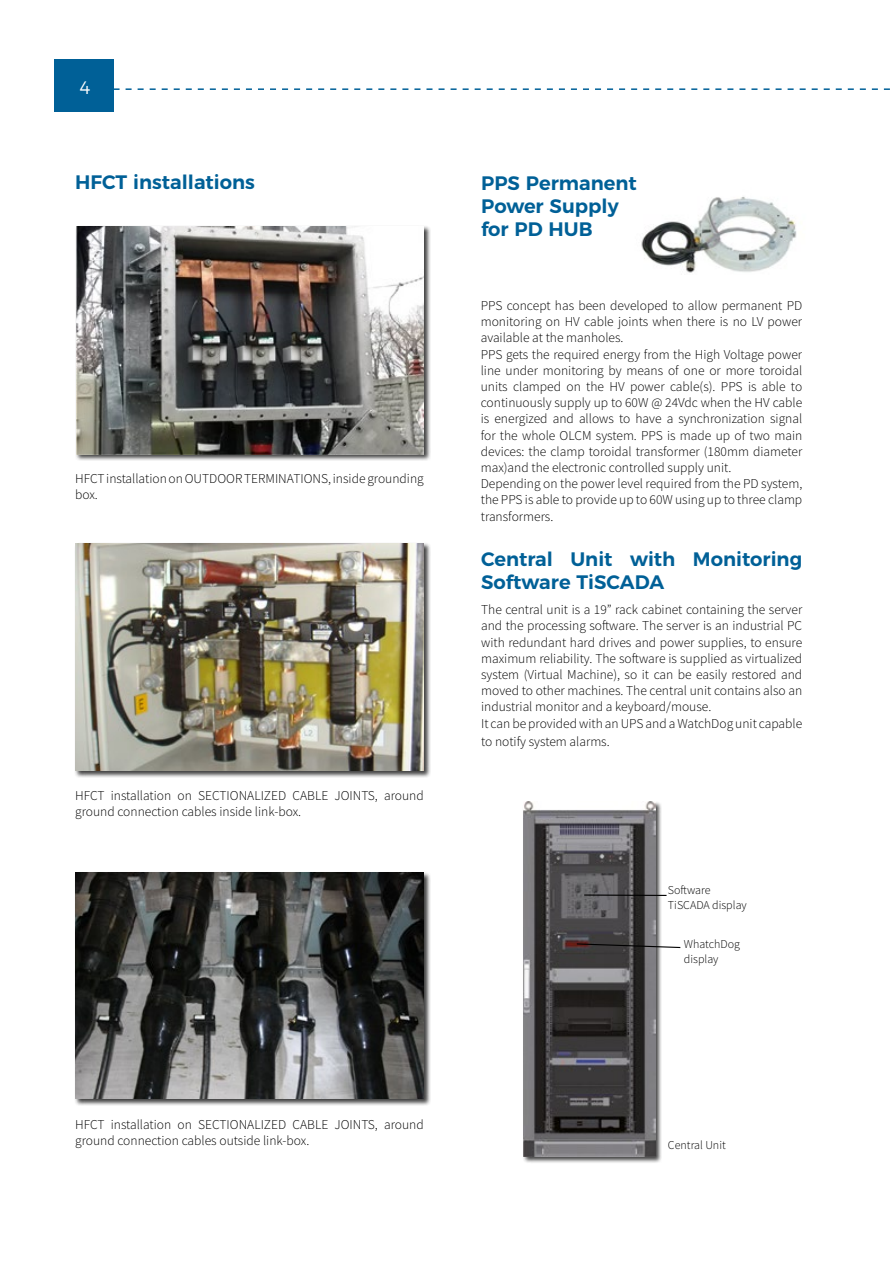
<style>
.page{position:relative;width:893px;height:1263px;background:#fff}
.page>*{position:absolute;margin:0;border:0;box-sizing:border-box;transform-origin:0 0}
.t1{font:600 19.5px/23.4px "Montserrat";color:#006097}
.t2{font:300 18px "Montserrat";color:#fff}
.t3{font:300 13.5px/16.2px "Source Sans Pro";color:#000}
.t4{font:300 12px/14.4px "Source Sans Pro";color:#000}
</style>
<div class="page">
<div style="left:54px;top:59px;width:60px;height:52px;background:#006097"></div>
<svg style="left:114px;top:88px;width:776px;height:2px"></svg>
<img style="left:641px;top:196px;width:156px;height:77px">
<div style="left:522px;top:801px;width:140px;height:363px;background:#000;opacity:.75"></div>
<img style="left:523px;top:802px;width:132px;height:354px">
<hr style="left:584px;top:894px;width:82px;height:2px;background:#000">
<svg style="left:576px;top:943px;width:105px;height:6px"></svg>
<div style="left:75px;top:226px;width:356px;height:235px;background:#000;opacity:.75"></div>
<img style="left:76px;top:226px;width:348px;height:228px">
<div style="left:74px;top:543px;width:357px;height:235px;background:#000;opacity:.75"></div>
<img style="left:75px;top:543px;width:349px;height:228px">
<div style="left:74px;top:872px;width:357px;height:234px;background:#000;opacity:.75"></div>
<img style="left:75px;top:873px;width:349px;height:226px">
<h2 class="t2" style="left:80px;top:73px;width:13px">4</h2>
<h1 class="t1" style="left:75px;top:169px;width:181px">HFCT installations</h1>
<p class="t3" style="left:75px;top:470px;width:350px">HFCT installation on OUTDOOR TERMINATIONS, inside grounding box.</p>
<p class="t3" style="left:75px;top:787px;width:350px">HFCT installation on SECTIONALIZED CABLE JOINTS, around ground connection cables inside link-box.</p>
<h1 class="t1" style="left:481px;top:169px;width:157px">PPS Permanent<br>Power Supply for PD HUB</h1>
<p class="t3" style="left:481px;top:297px;width:323px">PPS concept has been developed to allow permanent PD monitoring on HV cable joints when there is no LV power available at the manholes.<br>PPS gets the required energy from the High Voltage power line under monitoring by means of one or more toroidal units clamped on the HV power cable(s). PPS is able to continuously supply up to 60W @ 24Vdc when the HV cable is energized and allows to have a synchronization signal for the whole OLCM system. PPS is made up of two main devices: the clamp toroidal transformer (180mm diameter max)and the electronic controlled supply unit.<br>Depending on the power level required from the PD system, the PPS is able to provide up to 60W using up to three clamp transformers.</p>
<h1 class="t1" style="left:481px;top:545px;width:323px">Central Unit with Monitoring<br>Software TiSCADA</h1>
<p class="t3" style="left:481px;top:602px;width:323px">The central unit is a 19” rack cabinet containing the server and the processing software. The server is an industrial PC with redundant hard drives and power supplies, to ensure maximum reliability. The software is supplied as virtualized system (Virtual Machine), so it can be easily restored and moved to other machines. The central unit contains also an industrial monitor and a keyboard/mouse.<br>It can be provided with an UPS and a WatchDog unit capable</p>
<p class="t3" style="left:481px;top:733px;width:130px">to notify system alarms.</p>
<p class="t4" style="left:668px;top:883px;width:80px">Software<br>TiSCADA display</p>
<p class="t4" style="left:684px;top:937px;width:58px">WhatchDog display</p>
<p class="t3" style="left:75px;top:1116px;width:350px">HFCT installation on SECTIONALIZED CABLE JOINTS, around ground connection cables outside link-box.</p>
<p class="t4" style="left:668px;top:1138px;width:59px">Central Unit</p>
</div>
